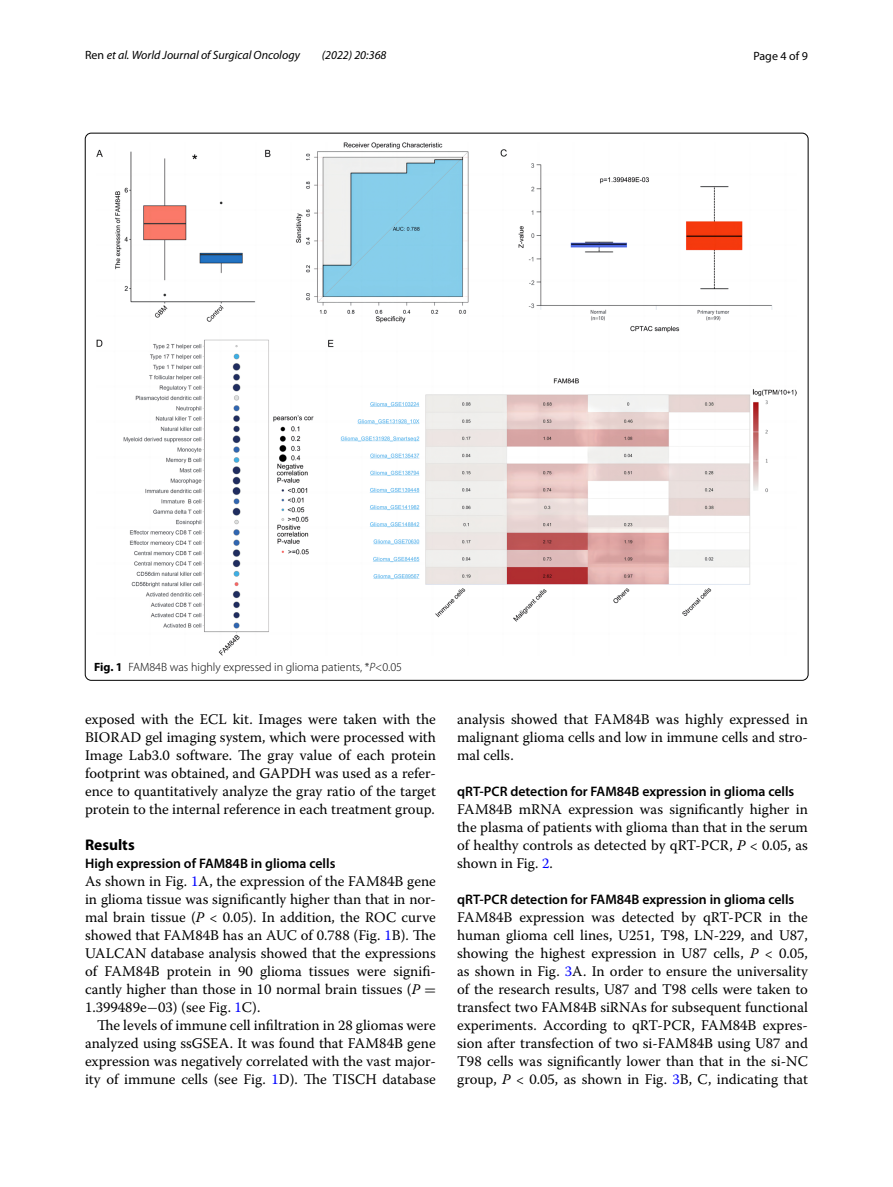
<style>
.page{position:relative;width:893px;height:1187px;background:#fff}
.page>*{position:absolute;margin:0;border:0;box-sizing:border-box;transform-origin:0 0}
.t1{font:700 15.45px "Myriad Pro";color:#000}
.t2{font:14.7px/18px "Warnock Pro";color:#000;text-align:justify}
.t3{font:600 13.8px "Myriad Pro";color:#000}
.t4{font:300 12px "Myriad Pro";color:#000}
.t5{font:italic 12px "Myriad Pro";color:#000}
.t6{font:12px "Myriad Pro";color:#000}
.s1{font-style:normal}
.s2{font-weight:700}
.s3{font-style:italic}
.s4{color:#00f}
.s5{font-family:"MTSY"}
</style>
<div class="page">
<img style="left:96px;top:142px;width:701px;height:513px">
<p class="t5" style="left:85px;top:48px;width:216px"><span class="s1">Ren</span> et al. World Journal of Surgical Oncology</p>
<p class="t5" style="left:322px;top:48px;width:66px">(2022) 20:368</p>
<p class="t6" style="left:753px;top:48px;width:56px">Page 4 of 9</p>
<p class="t4" style="left:94px;top:660px;width:309px"><span class="s2">Fig. 1</span> FAM84B was highly expressed in glioma patients, *<span class="s3">P</span>&lt;0.05</p>
<p class="t2" style="left:85px;top:710px;width:352px">exposed with the ECL kit. Images were taken with the BIORAD gel imaging system, which were processed with Image Lab3.0 software. The gray value of each protein footprint was obtained, and GAPDH was used as a refer&shy;ence to quantitatively analyze the gray ratio of the target protein to the internal reference in each treatment group.</p>
<p class="t1" style="left:85px;top:835px;width:51px">Results</p>
<p class="t3" style="left:85px;top:854px;width:252px">High expression of FAM84B in glioma cells</p>
<p class="t2" style="left:85px;top:872px;width:352px">As shown in Fig. <span class="s4">1</span>A, the expression of the FAM84B gene in glioma tissue was significantly higher than that in nor&shy;mal brain tissue (<span class="s3">P</span> &lt; 0.05). In addition, the ROC curve showed that FAM84B has an AUC of 0.788 (Fig. <span class="s4">1</span>B). The UALCAN database analysis showed that the expressions of FAM84B protein in 90 glioma tissues were signifi&shy;cantly higher than those in 10 normal brain tissues (<span class="s3">P</span> <span class="s5">= </span>1.399489e<span class="s5">−</span>03) (see Fig. <span class="s4">1</span>C).</p>
<p class="t2" style="left:85px;top:1016px;width:352px;text-indent:12px">The levels of immune cell infiltration in 28 gliomas were analyzed using ssGSEA. It was found that FAM84B gene expression was negatively correlated with the vast major&shy;ity of immune cells (see Fig. <span class="s4">1</span>D). The TISCH database</p>
<p class="t2" style="left:457px;top:710px;width:352px">analysis showed that FAM84B was highly expressed in malignant glioma cells and low in immune cells and stro&shy;mal cells.</p>
<p class="t3" style="left:457px;top:782px;width:339px">qRT‑PCR detection for FAM84B expression in glioma cells</p>
<p class="t2" style="left:457px;top:800px;width:352px">FAM84B mRNA expression was significantly higher in the plasma of patients with glioma than that in the serum of healthy controls as detected by qRT-PCR, <span class="s3">P</span> &lt; 0.05, as shown in Fig. <span class="s4">2</span>.</p>
<p class="t3" style="left:457px;top:890px;width:339px">qRT‑PCR detection for FAM84B expression in glioma cells</p>
<p class="t2" style="left:457px;top:908px;width:352px">FAM84B expression was detected by qRT-PCR in the human glioma cell lines, U251, T98, LN-229, and U87, showing the highest expression in U87 cells, <span class="s3">P</span> &lt; 0.05, as shown in Fig. <span class="s4">3</span>A. In order to ensure the universality of the research results, U87 and T98 cells were taken to transfect two FAM84B siRNAs for subsequent functional experiments. According to qRT-PCR, FAM84B expres&shy;sion after transfection of two si-FAM84B using U87 and T98 cells was significantly lower than that in the si-NC group, <span class="s3">P</span> &lt; 0.05, as shown in Fig. <span class="s4">3</span>B, C, indicating that</p>
</div>
